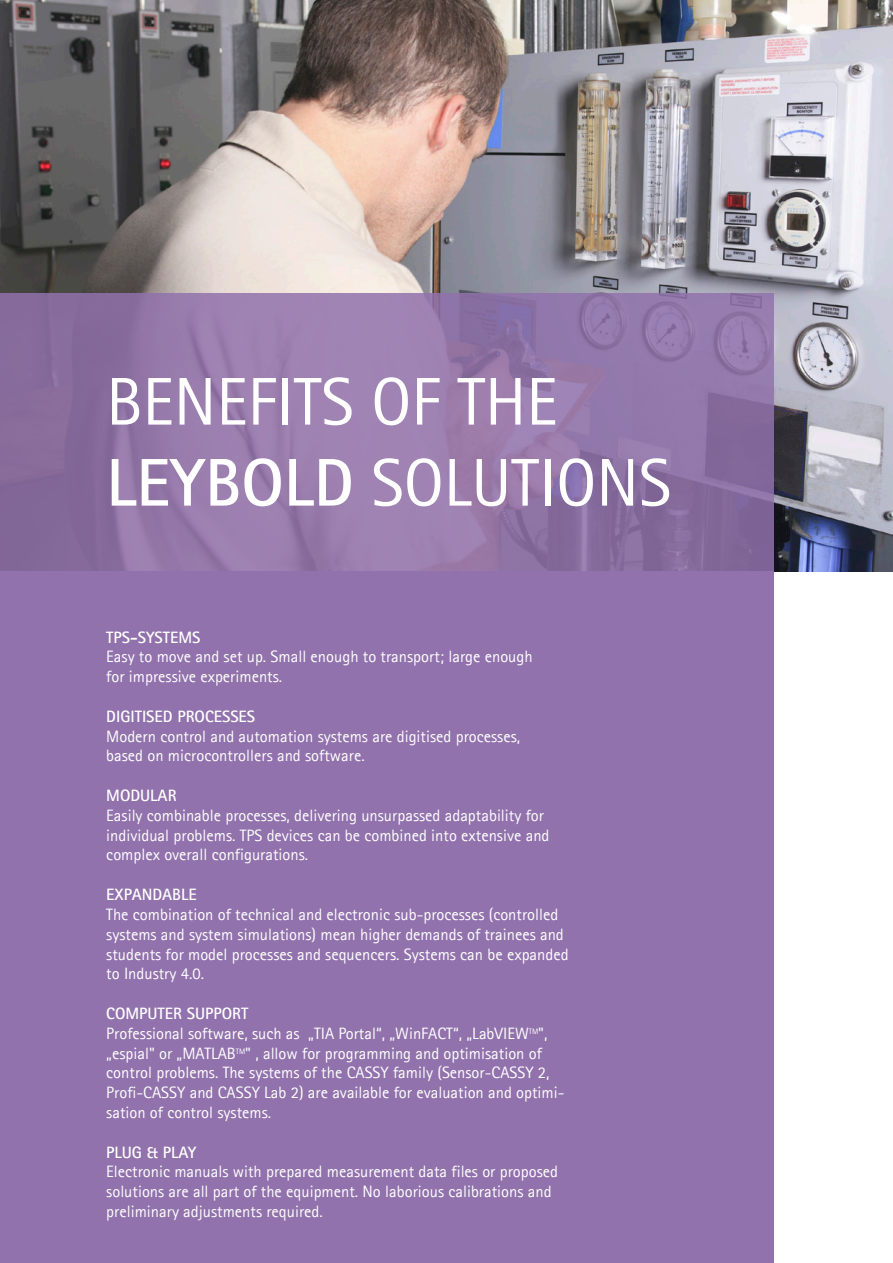
<style>
.page{position:relative;width:893px;height:1263px;background:#fff}
.page>*{position:absolute;margin:0;border:0;box-sizing:border-box;transform-origin:0 0}
.Gruppen_Bezeichnung{font:67.5px "Agfa Rotis Sans Serif";color:#fff}
.t1{font:16.5px/19.8px "Agfa Rotis Sans Serif";color:#fff}
.t2{font:700 16.5px "Agfa Rotis Sans Serif";color:#fff}
.s1{font-weight:700}
</style>
<div class="page">
<img style="left:0;top:0;width:893px;height:572px">
<svg style="left:0;top:293px;width:774px;height:279px;background:#9276a7"></svg>
<div style="left:0;top:572px;width:774px;height:691px;background:#9172ac"></div>
<p class="Gruppen_Bezeichnung" style="left:106px;top:362px;width:453px">BENEFITS OF THE</p>
<p class="Gruppen_Bezeichnung" style="left:106px;top:443px;width:566px"><span class="s1">LEYBOLD</span> SOLUTIONS</p>
<p class="t2" style="left:106px;top:627px;width:96px">TPS-SYSTEMS</p>
<p class="t1" style="left:106px;top:647px;width:428px">Easy to move and set up. Small enough to transport; large enough</p>
<p class="t1" style="left:106px;top:667px;width:177px">for impressive experiments.</p>
<p class="t2" style="left:106px;top:706px;width:150px">DIGITISED PROCESSES</p>
<p class="t1" style="left:106px;top:726px;width:415px">Modern control and automation systems are digitised processes,</p>
<p class="t1" style="left:106px;top:746px;width:260px">based on microcontrollers and software.</p>
<p class="t2" style="left:106px;top:785px;width:72px">MODULAR</p>
<p class="t1" style="left:106px;top:805px;width:445px">Easily combinable processes, delivering unsurpassed adaptability for individual problems. TPS devices can be combined into extensive and complex overall configurations.</p>
<p class="t2" style="left:106px;top:884px;width:92px">EXPANDABLE</p>
<p class="t1" style="left:106px;top:904px;width:464px">The combination of technical and electronic sub-processes (controlled systems and system simulations) mean higher demands of trainees and students for model processes and sequencers. Systems can be expanded to Industry 4.0.</p>
<p class="t2" style="left:106px;top:1003px;width:144px">COMPUTER SUPPORT</p>
<p class="t1" style="left:106px;top:1023px;width:443px">Professional software, such as „TIA Portal“, „WinFACT“, „LabVIEW<sup>TM</sup>",</p>
<p class="t1" style="left:106px;top:1043px;width:460px">„espial" or „MATLAB<sup>TM</sup>" , allow for programming and optimisation of control problems. The systems of the CASSY family (Sensor-CASSY 2, Profi-CASSY and CASSY Lab 2) are available for evaluation and optimi&shy;sation of control systems.</p>
<p class="t2" style="left:106px;top:1141px;width:92px">PLUG &amp; PLAY</p>
<p class="t1" style="left:106px;top:1162px;width:453px">Electronic manuals with prepared measurement data files or proposed solutions are all part of the equipment. No laborious calibrations and preliminary adjustments required.</p>
</div>
